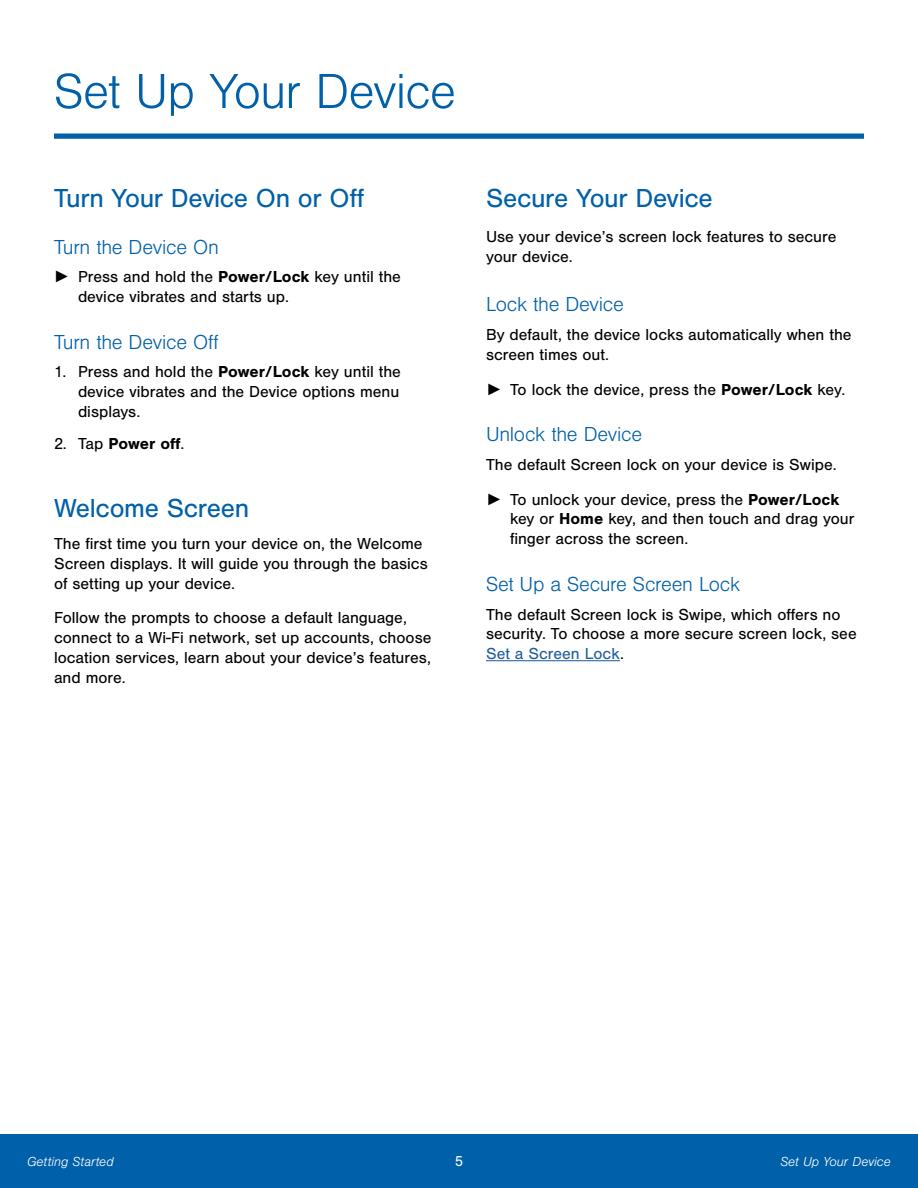
<style>
.page{position:relative;width:918px;height:1188px;background:#fff}
.page>*{position:absolute;margin:0;border:0;box-sizing:border-box;transform-origin:0 0}
.t1{font:300 51px "Nimbus San";letter-spacing:-.02em;color:#0060a9}
.t2{font:27px "Nimbus San";letter-spacing:-.01em;color:#0060a9}
.t3{font:300 21px "Nimbus San";letter-spacing:-.015em;color:#0060a9}
.t4{font:16.5px/19.8px "Nimbus San";color:#000}
.t5{font:700 16.5px "Nimbus San";color:#000}
.t6{font:15px "Nimbus San";color:#fff}
.t7{font:italic 300 13.5px "Nimbus San";color:#fff}
.s1{font-family:"Arial"}
.s2{font-weight:700}
.s3{font-weight:400}
.s4{color:#215e9e}
</style>
<div class="page">
<svg style="left:54px;top:134px;width:810px;height:5px;background:#0c67ad"></svg>
<div style="left:0;top:1134px;width:918px;height:54px;background:#0060a9"></div>
<hr style="left:486px;top:660px;width:134px;height:1px;background:#215e9e">
<h3 class="t1" style="left:54px;top:64px;width:404px">Set Up Your Device</h3>
<h4 class="t2" style="left:54px;top:183px;width:312px">Turn Your Device On or Off</h4>
<h5 class="t3" style="left:54px;top:236px;width:166px">Turn the Device On</h5>
<p class="t4" style="left:78px;top:267px;width:325px;text-indent:-24px"><span class="s1">►</span> Press and hold the <span class="s2">Power/Lock</span> key until the device vibrates and starts up.</p>
<h5 class="t3" style="left:54px;top:331px;width:166px">Turn the Device Off</h5>
<p class="t4" style="left:78px;top:362px;width:325px;text-align:justify;text-indent:-24px">1. Press and hold the <span class="s2">Power/Lock</span> key until the device vibrates and the Device options menu displays.</p>
<p class="t5" style="left:54px;top:434px;width:132px"><span class="s3">2. Tap</span> Power off<span class="s3">.</span></p>
<h4 class="t2" style="left:54px;top:493px;width:197px">Welcome Screen</h4>
<p class="t4" style="left:54px;top:534px;width:375px">The first time you turn your device on, the Welcome<br>Screen displays. It will guide you through the basics of setting up your device.</p>
<p class="t4" style="left:54px;top:608px;width:379px">Follow the prompts to choose a default language, connect to a Wi-Fi network, set up accounts, choose location services, learn about your device’s features, and more.</p>
<h4 class="t2" style="left:486px;top:183px;width:228px">Secure Your Device</h4>
<p class="t4" style="left:486px;top:227px;width:352px">Use your device’s screen lock features to secure your device.</p>
<h5 class="t3" style="left:486px;top:293px;width:140px">Lock the Device</h5>
<p class="t4" style="left:486px;top:325px;width:367px">By default, the device locks automatically when the screen times out.</p>
<p class="t4" style="left:486px;top:379px;width:361px"><span class="s1">►</span> To lock the device, press the <span class="s2">Power/Lock</span> key.</p>
<h5 class="t3" style="left:486px;top:423px;width:158px">Unlock the Device</h5>
<p class="t4" style="left:486px;top:455px;width:352px">The default Screen lock on your device is Swipe.</p>
<p class="t4" style="left:510px;top:490px;width:346px;text-indent:-24px"><span class="s1">►</span> To unlock your device, press the <span class="s2">Power/Lock </span>key or <span class="s2">Home</span> key, and then touch and drag your finger across the screen.</p>
<h5 class="t3" style="left:486px;top:573px;width:256px">Set Up a Secure Screen Lock</h5>
<p class="t4" style="left:486px;top:604px;width:372px">The default Screen lock is Swipe, which offers no security. To choose a more secure screen lock, see<br><span class="s4">Set a Screen Lock</span>.</p>
<p class="t7" style="left:27px;top:1154px;width:88px">Getting Started</p>
<p class="t6" style="left:455px;top:1153px;width:10px">5</p>
<p class="t7" style="left:780px;top:1154px;width:112px">Set Up Your Device</p>
</div>
